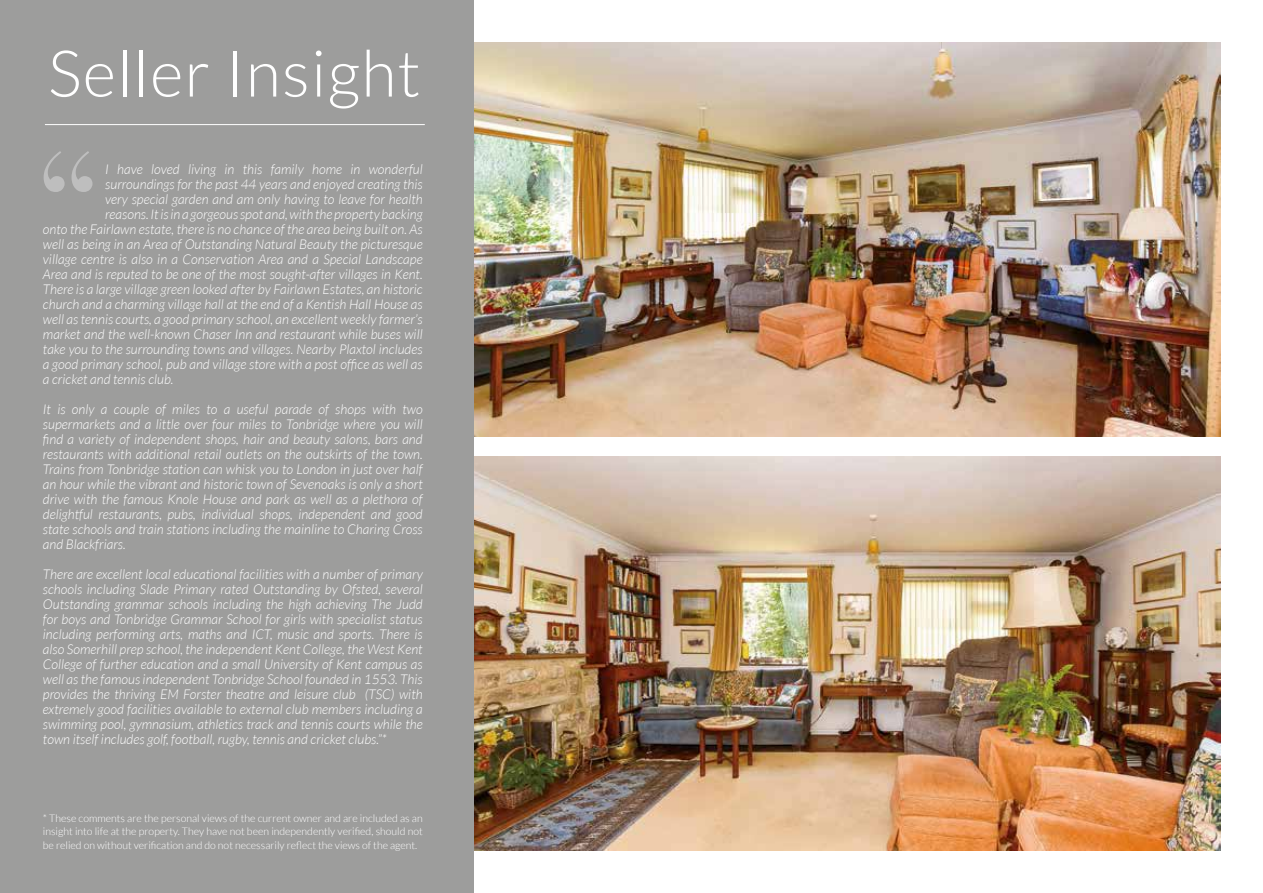
<style>
.page{position:relative;width:1263px;height:893px;background:#fff}
.page>*{position:absolute;margin:0;border:0;box-sizing:border-box;transform-origin:0 0}
.t1{font:300 64.5px "Lato";letter-spacing:.02em;color:#fff}
.t2{font:italic 300 13.5px/15px "Lato";color:#fff;text-align:justify}
.t3{font:300 10.5px/13.5px "Lato";color:#fff;text-align:justify}
</style>
<div class="page">
<img style="left:473px;top:43px;width:747px;height:394px">
<img style="left:473px;top:456px;width:747px;height:394px">
<div style="left:0;top:0;width:473px;height:893px;background:#9d9d9c"></div>
<hr style="left:45px;top:124px;width:380px;height:1px;background:#fff">
<svg style="left:44px;top:151px;width:49px;height:41px"></svg>
<h1 class="t1" style="left:48px;top:39px;width:374px">Seller Insight</h1>
<p class="t2" style="left:105px;top:162px;width:319px">I have loved living in this family home in wonderful</p>
<p class="t2" style="left:105px;top:177px;width:319px">surroundings for the past 44 years and enjoyed creating this</p>
<p class="t2" style="left:105px;top:192px;width:319px">very special garden and am only having to leave for health</p>
<p class="t2" style="left:105px;top:207px;width:319px">reasons. It is in a gorgeous spot and, with the property backing</p>
<p class="t2" style="left:43px;top:222px;width:381px">onto the Fairlawn estate, there is no chance of the area being built on. As</p>
<p class="t2" style="left:43px;top:237px;width:381px">well as being in an Area of Outstanding Natural Beauty the picturesque</p>
<p class="t2" style="left:43px;top:252px;width:381px">village centre is also in a Conservation Area and a Special Landscape</p>
<p class="t2" style="left:43px;top:267px;width:381px">Area and is reputed to be one of the most sought-after villages in Kent.</p>
<p class="t2" style="left:43px;top:282px;width:381px">There is a large village green looked after by Fairlawn Estates, an historic</p>
<p class="t2" style="left:43px;top:297px;width:381px">church and a charming village hall at the end of a Kentish Hall House as</p>
<p class="t2" style="left:43px;top:312px;width:381px">well as tennis courts, a good primary school, an excellent weekly farmer’s</p>
<p class="t2" style="left:43px;top:327px;width:381px">market and the well-known Chaser Inn and restaurant while buses will</p>
<p class="t2" style="left:43px;top:342px;width:381px">take you to the surrounding towns and villages. Nearby Plaxtol includes</p>
<p class="t2" style="left:43px;top:357px;width:381px">a good primary school, pub and village store with a post office as well as</p>
<p class="t2" style="left:43px;top:372px;width:132px">a cricket and tennis club.</p>
<p class="t2" style="left:43px;top:402px;width:381px">It is only a couple of miles to a useful parade of shops with two supermarkets and a little over four miles to Tonbridge where you will find a variety of independent shops, hair and beauty salons, bars and restaurants with additional retail outlets on the outskirts of the town.<br>Trains from Tonbridge station can whisk you to London in just over half an hour while the vibrant and historic town of Sevenoaks is only a short drive with the famous Knole House and park as well as a plethora of delightful restaurants, pubs, individual shops, independent and good state schools and train stations including the mainline to Charing Cross and Blackfriars.</p>
<p class="t2" style="left:43px;top:567px;width:381px">There are excellent local educational facilities with a number of primary schools including Slade Primary rated Outstanding by Ofsted, several Outstanding grammar schools including the high achieving The Judd for boys and Tonbridge Grammar School for girls with specialist status including performing arts, maths and ICT, music and sports. There is also Somerhill prep school, the independent Kent College, the West Kent College of further education and a small University of Kent campus as well as the famous independent Tonbridge School founded in 1553. This provides the thriving EM Forster theatre and leisure club (TSC) with extremely good facilities available to external club members including a swimming pool, gymnasium, athletics track and tennis courts while the town itself includes golf, football, rugby, tennis and cricket clubs.”*</p>
<p class="t3" style="left:43px;top:811px;width:381px">* These comments are the personal views of the current owner and are included as an insight into life at the property. They have not been independently verified, should not be relied on without verification and do not necessarily reflect the views of the agent.</p>
</div>
